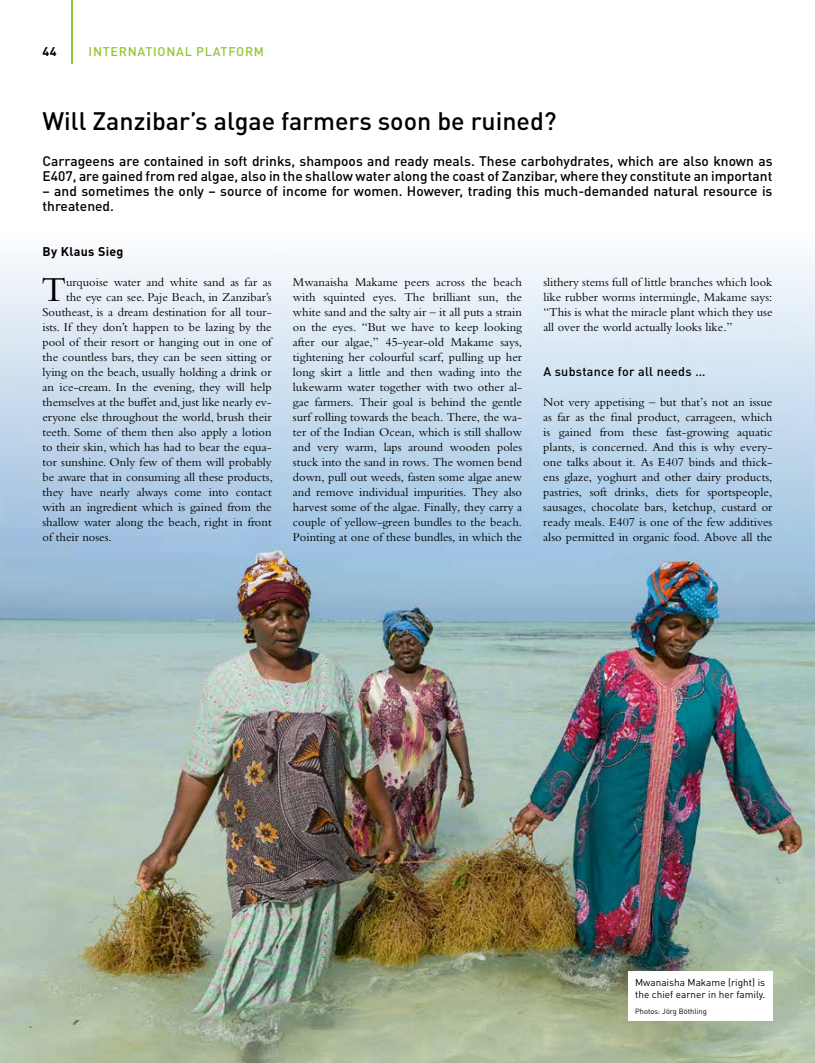
<style>
.page{position:relative;width:815px;height:1063px;background:#fff}
.page>*{position:absolute;margin:0;border:0;box-sizing:border-box;transform-origin:0 0}
.t1{font:36.62px "Bembo Std";color:#000}
.t2{font:500 25px "DIN Pro";color:#000}
.t3{font:500 13.75px/15px "DIN Pro";color:#000}
.t4{font:12.5px/15px "Bembo Std";color:#000;text-align:justify}
.t5{font:500 12.5px "DIN Pro";letter-spacing:.025em;color:#000}
.t6{font:500 12.5px "DIN Pro";letter-spacing:.06em;color:#98c432}
.t7{font:700 12.5px "DIN Pro";letter-spacing:.025em;color:#000}
.t8{font:10px/12px "DIN Pro";color:#000}
.t9{font:7.5px "DIN Pro";color:#000}
</style>
<div class="page">
<hr style="left:71px;top:0;width:2px;height:64px;background:#98c432">
<img style="left:0;top:257px;width:815px;height:806px">
<div style="left:628px;top:971px;width:144px;height:50px;background:#fff"></div>
<p class="t7" style="left:43px;top:43px;width:16px">44</p>
<p class="t6" style="left:89px;top:43px;width:177px">INTERNATIONAL PLATFORM</p>
<h2 class="t2" style="left:43px;top:104px;width:516px">Will Zanzibar’s algae farmers soon be ruined?</h2>
<p class="t3" style="left:43px;top:153px;width:732px">Carrageens are contained in soft drinks, shampoos and ready meals. These carbohydrates, which are also known as<br>E407, are gained from red algae, also in the shallow water along the coast of Zanzibar, where they constitute an important</p>
<p class="t3" style="left:43px;top:183px;width:731px">– and sometimes the only – source of income for women. However, trading this much-demanded natural resource is threatened.</p>
<p class="t7" style="left:43px;top:243px;width:83px">By Klaus Sieg</p>
<h1 class="t1" style="left:41px;top:268px;width:26px">T</h1>
<p class="t4" style="left:66px;top:275px;width:207px">urquoise water and white sand as far as</p>
<p class="t4" style="left:293px;top:275px;width:231px">Mwanaisha Makame peers across the beach with squinted eyes. The brilliant sun, the white sand and the salty air – it all puts a strain on the eyes. “But we have to keep looking after our algae,” 45-year-old Makame says, tightening her colourful scarf, pulling up her long skirt a little and then wading into the lukewarm water together with two other al&shy;gae farmers. Their goal is behind the gentle surf rolling towards the beach. There, the wa&shy;ter of the Indian Ocean, which is still shallow and very warm, laps around wooden poles stuck into the sand in rows. The women bend down, pull out weeds, fasten some algae anew and remove individual impurities. They also harvest some of the algae. Finally, they carry a couple of yellow-green bundles to the beach.<br>Pointing at one of these bundles, in which the</p>
<p class="t4" style="left:543px;top:275px;width:231px">slithery stems full of little branches which look like rubber worms intermingle, Makame says: “This is what the miracle plant which they use all over the world actually looks like.”</p>
<p class="t4" style="left:66px;top:290px;width:207px">the eye can see. Paje Beach, in Zanzibar’s</p>
<p class="t4" style="left:43px;top:305px;width:231px">Southeast, is a dream destination for all tour-</p>
<p class="t4" style="left:43px;top:320px;width:231px">ists. If they don’t happen to be lazing by the</p>
<p class="t4" style="left:43px;top:335px;width:231px">pool of their resort or hanging out in one of</p>
<p class="t4" style="left:43px;top:350px;width:231px">the countless bars, they can be seen sitting or</p>
<p class="t4" style="left:43px;top:365px;width:231px">lying on the beach, usually holding a drink or</p>
<p class="t4" style="left:43px;top:380px;width:231px">an ice-cream. In the evening, they will help</p>
<p class="t4" style="left:43px;top:395px;width:231px">themselves at the buffet and, just like nearly ev-</p>
<p class="t4" style="left:43px;top:410px;width:231px">eryone else throughout the world, brush their</p>
<p class="t4" style="left:43px;top:425px;width:231px">teeth. Some of them then also apply a lotion</p>
<p class="t4" style="left:43px;top:440px;width:231px">to their skin, which has had to bear the equa-</p>
<p class="t4" style="left:43px;top:455px;width:231px">tor sunshine. Only few of them will probably</p>
<p class="t4" style="left:43px;top:470px;width:232px">be aware that in consuming all these products,</p>
<p class="t4" style="left:43px;top:485px;width:231px">they have nearly always come into contact</p>
<p class="t4" style="left:43px;top:500px;width:231px">with an ingredient which is gained from the</p>
<p class="t4" style="left:43px;top:515px;width:231px">shallow water along the beach, right in front</p>
<p class="t4" style="left:43px;top:530px;width:71px">of their noses.</p>
<p class="t5" style="left:543px;top:363px;width:164px">A substance for all needs …</p>
<p class="t4" style="left:543px;top:395px;width:231px">Not very appetising – but that’s not an issue as far as the final product, carrageen, which is gained from these fast-growing aquatic plants, is concerned. And this is why every&shy;one talks about it. As E407 binds and thick&shy;ens glaze, yoghurt and other dairy products, pastries, soft drinks, diets for sportspeople, sausages, chocolate bars, ketchup, custard or ready meals. E407 is one of the few additives also permitted in organic food. Above all the</p>
<p class="t8" style="left:635px;top:976px;width:132px">Mwanaisha Makame (right) is the chief earner in her family.</p>
<p class="t9" style="left:635px;top:1006px;width:73px">Photos: Jörg Böthling</p>
</div>
